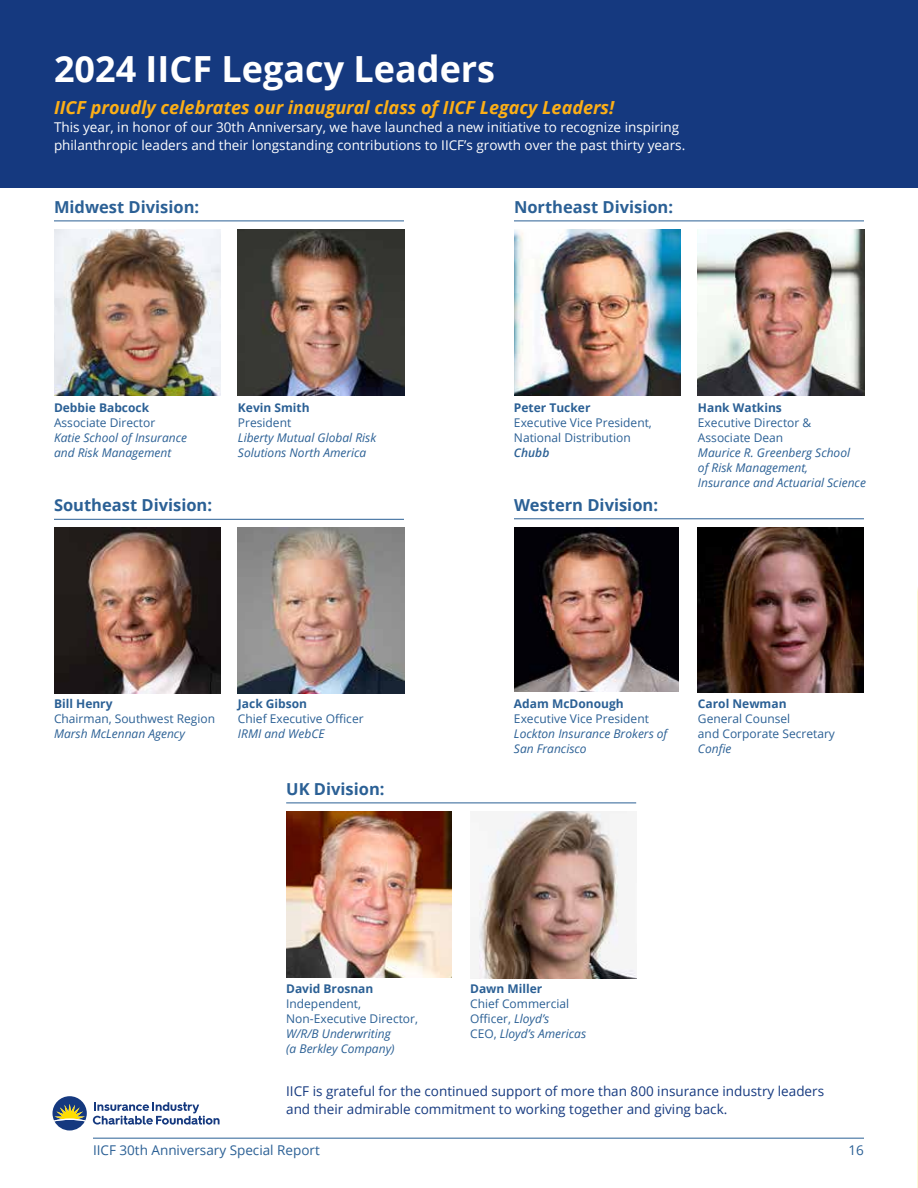
<style>
.page{position:relative;width:918px;height:1188px;background:#fff}
.page>*{position:absolute;margin:0;border:0;box-sizing:border-box;transform-origin:0 0}
.t1{font:700 36px "Open Sans";color:#fff}
.t2{font:italic 700 18px "Open Sans";color:#fcaf17}
.t3{font:700 16.5px "Open Sans";color:#2b6095}
.t4{font:13.5px/18px "Open Sans";color:#fff}
.t5{font:13.5px/18px "Open Sans";color:#15397f}
.t6{font:13.5px "Open Sans";color:#2b6095}
.t7{font:12px/15px "Open Sans";color:#2b6095}
.t8{font:italic 12px/15px "Open Sans";color:#2b6095}
.t9{font:700 12px "Open Sans";color:#2b6095}
.t10{font:italic 600 12px "Open Sans";color:#2b6095}
.s1{font-style:italic}
</style>
<div class="page">
<hr style="left:93px;top:1138px;width:771px;height:1px;background:#2b6095">
<svg style="left:93px;top:1102px;width:127px;height:23px"></svg>
<svg style="left:52px;top:1096px;width:35px;height:35px"></svg>
<div style="left:0;top:0;width:918px;height:187px;background:#15397f"></div>
<svg style="left:917px;top:587px;width:1px;height:601px"></svg>
<img style="left:54px;top:230px;width:166px;height:166px">
<img style="left:238px;top:230px;width:166px;height:166px">
<img style="left:514px;top:230px;width:166px;height:166px">
<img style="left:698px;top:230px;width:166px;height:166px">
<img style="left:54px;top:527px;width:166px;height:167px">
<img style="left:238px;top:527px;width:166px;height:167px">
<img style="left:514px;top:527px;width:165px;height:165px">
<img style="left:698px;top:527px;width:165px;height:166px">
<img style="left:286px;top:812px;width:165px;height:165px">
<img style="left:478px;top:812px;width:158px;height:166px">
<hr style="left:54px;top:221px;width:350px;height:1px;background:#2b6095">
<hr style="left:54px;top:519px;width:350px;height:1px;background:#2b6095">
<hr style="left:514px;top:518px;width:350px;height:1px;background:#2b6095">
<hr style="left:286px;top:803px;width:350px;height:1px;background:#2b6095">
<hr style="left:514px;top:221px;width:350px;height:1px;background:#2b6095">
<h1 class="t1" style="left:54px;top:43px;width:443px">2024 IICF Legacy Leaders</h1>
<h2 class="t2" style="left:54px;top:95px;width:562px">IICF proudly celebrates our inaugural class of IICF Legacy Leaders!</h2>
<p class="t4" style="left:54px;top:118px;width:633px">This year, in honor of our 30th Anniversary, we have launched a new initiative to recognize inspiring philanthropic leaders and their longstanding contributions to IICF’s growth over the past thirty years.</p>
<h3 class="t3" style="left:54px;top:195px;width:147px">Midwest Division:</h3>
<h3 class="t3" style="left:514px;top:195px;width:161px">Northeast Division:</h3>
<p class="t9" style="left:54px;top:400px;width:97px">Debbie Babcock</p>
<p class="t7" style="left:54px;top:415px;width:103px">Associate Director</p>
<p class="t8" style="left:54px;top:430px;width:135px">Katie School of Insurance and Risk Management</p>
<p class="t9" style="left:238px;top:400px;width:73px">Kevin Smith</p>
<p class="t7" style="left:238px;top:415px;width:55px">President</p>
<p class="t8" style="left:238px;top:430px;width:140px">Liberty Mutual Global Risk<br>Solutions North America</p>
<p class="t9" style="left:514px;top:400px;width:78px">Peter Tucker</p>
<p class="t7" style="left:514px;top:415px;width:139px">Executive Vice President,<br>National Distribution</p>
<p class="t10" style="left:514px;top:445px;width:37px">Chubb</p>
<h3 class="t3" style="left:54px;top:494px;width:160px">Southeast Division:</h3>
<h3 class="t3" style="left:514px;top:493px;width:146px">Western Division:</h3>
<p class="t9" style="left:698px;top:400px;width:85px">Hank Watkins</p>
<p class="t7" style="left:698px;top:415px;width:115px">Executive Director &amp;<br>Associate Dean</p>
<p class="t8" style="left:698px;top:445px;width:169px">Maurice R. Greenberg School<br>of Risk Management,<br>Insurance and Actuarial Science</p>
<p class="t9" style="left:54px;top:695px;width:60px">Bill Henry</p>
<p class="t7" style="left:54px;top:710px;width:163px">Chairman, Southwest Region</p>
<p class="t8" style="left:54px;top:725px;width:132px">Marsh McLennan Agency</p>
<p class="t9" style="left:238px;top:695px;width:71px">Jack Gibson</p>
<p class="t7" style="left:238px;top:710px;width:127px">Chief Executive Officer</p>
<p class="t8" style="left:238px;top:725px;width:88px">IRMI and WebCE</p>
<h3 class="t3" style="left:286px;top:777px;width:100px">UK Division:</h3>
<p class="t9" style="left:514px;top:695px;width:111px">Adam McDonough</p>
<p class="t7" style="left:514px;top:710px;width:136px">Executive Vice President</p>
<p class="t8" style="left:514px;top:725px;width:155px">Lockton Insurance Brokers of<br>San Francisco</p>
<p class="t9" style="left:698px;top:695px;width:90px">Carol Newman</p>
<p class="t7" style="left:698px;top:710px;width:139px">General Counsel<br>and Corporate Secretary</p>
<p class="t8" style="left:698px;top:740px;width:35px">Confie</p>
<p class="t9" style="left:286px;top:980px;width:89px">David Brosnan</p>
<p class="t7" style="left:286px;top:995px;width:133px">Independent,<br>Non-Executive Director,</p>
<p class="t8" style="left:286px;top:1025px;width:110px">W/R/B Underwriting (a Berkley Company)</p>
<p class="t9" style="left:470px;top:981px;width:74px">Dawn Miller</p>
<p class="t7" style="left:470px;top:996px;width:118px">Chief Commercial<br>Officer, <span class="s1">Lloyd’s<br></span>CEO, <span class="s1">Lloyd’s Americas</span></p>
<p class="t5" style="left:286px;top:1081px;width:539px">IICF is grateful for the continued support of more than 800 insurance industry leaders and their admirable commitment to working together and giving back.</p>
<p class="t6" style="left:93px;top:1141px;width:228px">IICF 30th Anniversary Special Report</p>
<p class="t6" style="left:849px;top:1141px;width:17px">16</p>
</div>
